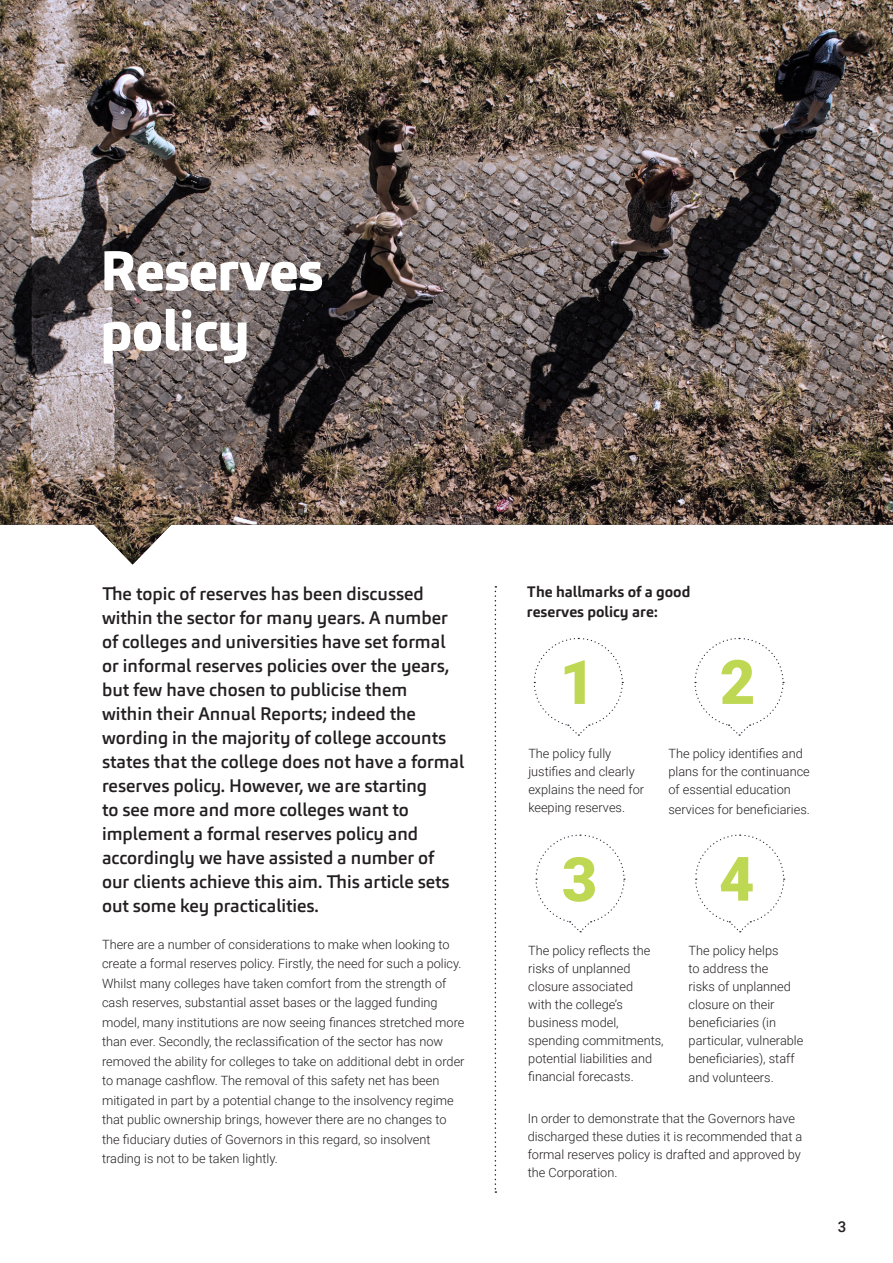
<style>
.page{position:relative;width:893px;height:1263px;background:#fff}
.page>*{position:absolute;margin:0;border:0;box-sizing:border-box;transform-origin:0 0}
.t1{font:800 55.5px/60px "Carnac";letter-spacing:-.02em;color:#fff}
.t2{font:500 18px/24px "Carnac";color:#231f20}
.t3{font:700 15px/19.2px "Carnac";color:#231f20}
.t4{font:500 15px "Roboto";color:#231f20}
.t5{font:300 12.75px/18px "Roboto";color:#231f20}
</style>
<div class="page">
<img style="left:0;top:0;width:893px;height:564px">
<svg style="left:533px;top:637px;width:90px;height:99px"></svg>
<svg style="left:694px;top:637px;width:90px;height:99px"></svg>
<svg style="left:535px;top:834px;width:90px;height:98px"></svg>
<svg style="left:695px;top:834px;width:90px;height:98px"></svg>
<svg style="left:495px;top:586px;width:1px;height:607px"></svg>
<p class="t1" style="left:100px;top:241px;width:225px">Reserves policy</p>
<p class="t2" style="left:102px;top:582px;width:364px">The topic of reserves has been discussed within the sector for many years. A number of colleges and universities have set formal or informal reserves policies over the years, but few have chosen to publicise them<br>within their Annual Reports; indeed the wording in the majority of college accounts states that the college does not have a formal reserves policy. However, we are starting<br>to see more and more colleges want to implement a formal reserves policy and accordingly we have assisted a number of our clients achieve this aim. This article sets out some key practicalities.</p>
<p class="t5" style="left:102px;top:934px;width:364px;line-height:19.5px">There are a number of considerations to make when looking to create a formal reserves policy. Firstly, the need for such a policy.<br>Whilst many colleges have taken comfort from the strength of cash reserves, substantial asset bases or the lagged funding model, many institutions are now seeing finances stretched more than ever. Secondly, the reclassification of the sector has now removed the ability for colleges to take on additional debt in order to manage cashflow. The removal of this safety net has been mitigated in part by a potential change to the insolvency regime that public ownership brings, however there are no changes to the fiduciary duties of Governors in this regard, so insolvent trading is not to be taken lightly.</p>
<p class="t3" style="left:527px;top:582px;width:165px">The hallmarks of a good reserves policy are:</p>
<p class="t5" style="left:528px;top:744px;width:117px">The policy fully justifies and clearly explains the need for keeping reserves.</p>
<p class="t5" style="left:668px;top:744px;width:143px">The policy identifies and plans for the continuance of essential education</p>
<p class="t5" style="left:668px;top:799px;width:143px">services for beneficiaries.</p>
<p class="t5" style="left:528px;top:941px;width:137px">The policy reflects the risks of unplanned closure associated<br>with the college’s business model, spending commitments, potential liabilities and financial forecasts.</p>
<p class="t5" style="left:689px;top:941px;width:116px">The policy helps<br>to address the<br>risks of unplanned closure on their beneficiaries (in particular, vulnerable beneficiaries), staff</p>
<p class="t5" style="left:689px;top:1068px;width:87px">and volunteers.</p>
<p class="t5" style="left:528px;top:1109px;width:276px">In order to demonstrate that the Governors have discharged these duties it is recommended that a formal reserves policy is drafted and approved by the Corporation.</p>
<p class="t4" style="left:838px;top:1216px;width:10px">3</p>
</div>
